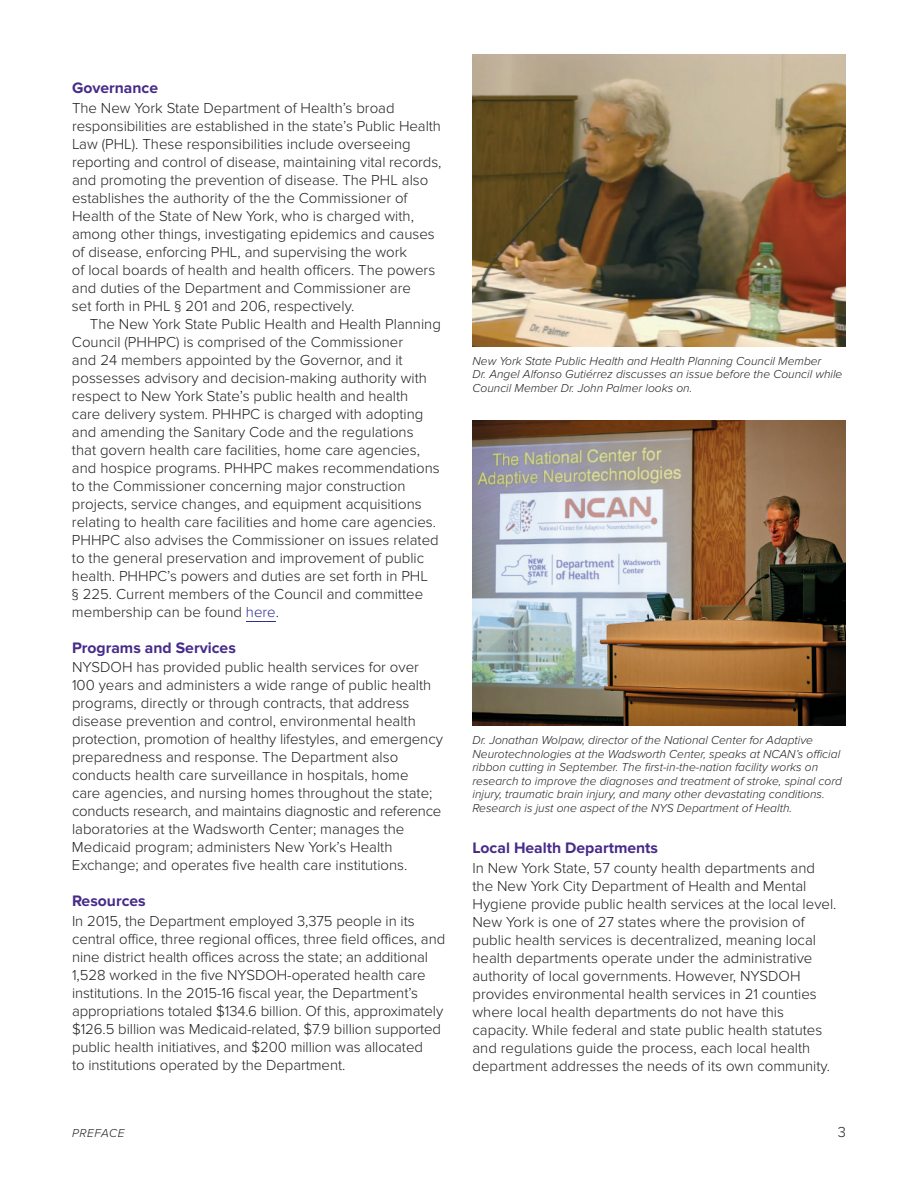
<style>
.page{position:relative;width:918px;height:1188px;background:#fff}
.page>*{position:absolute;margin:0;border:0;box-sizing:border-box;transform-origin:0 0}
.t1{font:700 15.75px "Proxima Nova";color:#472b89}
.t2{font:300 15px/18px "Proxima Nova";color:#231f20}
.t3{font:italic 300 12px/13.5px "Proxima Nova";color:#231f20}
.t4{font:italic 300 12px "Proxima Nova";letter-spacing:.05em;color:#231f20}
.s1{color:#2e3092}
</style>
<div class="page">
<img style="left:472px;top:420px;width:374px;height:306px">
<hr style="left:246px;top:621px;width:30px;height:1px;background:#2e3092">
<img style="left:472px;top:54px;width:374px;height:292px">
<p class="t1" style="left:72px;top:83px;width:88px">Governance</p>
<p class="t2" style="left:72px;top:100px;width:371px">The New York State Department of Health’s broad responsibilities are established in the state’s Public Health Law (PHL). These responsibilities include overseeing reporting and control of disease, maintaining vital records, and promoting the prevention of disease. The PHL also establishes the authority of the the Commissioner of Health of the State of New York, who is charged with, among other things, investigating epidemics and causes of disease, enforcing PHL, and supervising the work<br>of local boards of health and health officers. The powers and duties of the Department and Commissioner are<br>set forth in PHL § 201 and 206, respectively.</p>
<p class="t2" style="left:72px;top:316px;width:370px;text-indent:18px">The New York State Public Health and Health Planning Council (PHHPC) is comprised of the Commissioner<br>and 24 members appointed by the Governor, and it possesses advisory and decision-making authority with respect to New York State’s public health and health<br>care delivery system. PHHPC is charged with adopting and amending the Sanitary Code and the regulations that govern health care facilities, home care agencies, and hospice programs. PHHPC makes recommendations to the Commissioner concerning major construction projects, service changes, and equipment acquisitions relating to health care facilities and home care agencies.<br>PHHPC also advises the Commissioner on issues related to the general preservation and improvement of public health. PHHPC’s powers and duties are set forth in PHL<br>§ 225. Current members of the Council and committee membership can be found <span class="s1">here</span>.</p>
<p class="t1" style="left:72px;top:642px;width:165px">Programs and Services</p>
<p class="t2" style="left:72px;top:660px;width:372px">NYSDOH has provided public health services for over 100 years and administers a wide range of public health programs, directly or through contracts, that address disease prevention and control, environmental health protection, promotion of healthy lifestyles, and emergency preparedness and response. The Department also conducts health care surveillance in hospitals, home<br>care agencies, and nursing homes throughout the state; conducts research, and maintains diagnostic and reference laboratories at the Wadsworth Center; manages the Medicaid program; administers New York’s Health Exchange; and operates five health care institutions.</p>
<p class="t1" style="left:72px;top:896px;width:75px">Resources</p>
<p class="t2" style="left:72px;top:913px;width:375px">In 2015, the Department employed 3,375 people in its central office, three regional offices, three field offices, and nine district health offices across the state; an additional 1,528 worked in the five NYSDOH-operated health care institutions. In the 2015-16 fiscal year, the Department’s appropriations totaled $134.6 billion. Of this, approximately $126.5 billion was Medicaid-related, $7.9 billion supported public health initiatives, and $200 million was allocated<br>to institutions operated by the Department.</p>
<p class="t3" style="left:472px;top:355px;width:371px">New York State Public Health and Health Planning Council Member<br>Dr. Angel Alfonso Gutiérrez discusses an issue before the Council while<br>Council Member Dr. John Palmer looks on.</p>
<p class="t3" style="left:472px;top:735px;width:371px">Dr. Jonathan Wolpaw, director of the National Center for Adaptive Neurotechnologies at the Wadsworth Center, speaks at NCAN’s official ribbon cutting in September. The first-in-the-nation facility works on research to improve the diagnoses and treatment of stroke, spinal cord injury, traumatic brain injury, and many other devastating conditions.<br>Research is just one aspect of the NYS Department of Health.</p>
<p class="t1" style="left:472px;top:843px;width:187px">Local Health Departments</p>
<p class="t2" style="left:472px;top:860px;width:366px">In New York State, 57 county health departments and the New York City Department of Health and Mental Hygiene provide public health services at the local level.<br>New York is one of 27 states where the provision of public health services is decentralized, meaning local health departments operate under the administrative authority of local governments. However, NYSDOH provides environmental health services in 21 counties where local health departments do not have this capacity. While federal and state public health statutes and regulations guide the process, each local health department addresses the needs of its own community.</p>
<p class="t4" style="left:72px;top:1129px;width:54px">PREFACE</p>
<p class="t2" style="left:838px;top:1124px;width:10px">3</p>
</div>
